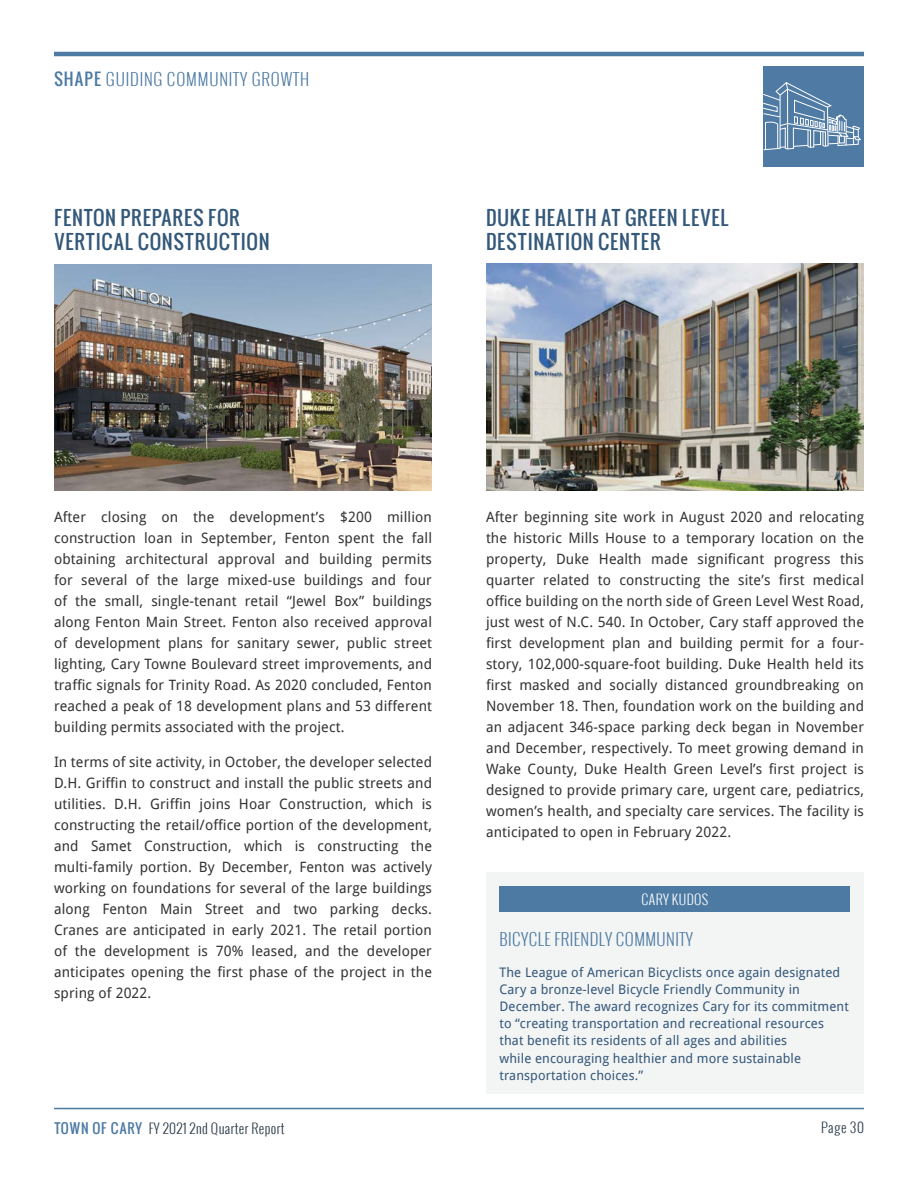
<style>
.page{position:relative;width:918px;height:1188px;background:#fff}
.page>*{position:absolute;margin:0;border:0;box-sizing:border-box;transform-origin:0 0}
.t1{font:19.5px/24px "Oswald";letter-spacing:.025em;color:#34587a}
.t2{font:300 16.5px "Oswald";letter-spacing:.05em;color:#4c7aa3}
.t3{font:300 16.5px "Oswald";letter-spacing:.025em;color:#4c7aa3}
.t4{font:14.25px/21px "Droid Sans";letter-spacing:.01em;color:#333;text-align:justify}
.t5{font:300 13.5px "Oswald";letter-spacing:.025em;color:#273847}
.t6{font:300 13.5px "Oswald";letter-spacing:.025em;color:#fff}
.t7{font:13.2px/17.2px "Droid Sans";letter-spacing:.01em;color:#34587a}
.s1{font-weight:400}
.s2{font-weight:400;color:#4c7aa3}
</style>
<div class="page">
<div style="left:764px;top:67px;width:100px;height:100px;background:#4e7aa3"></div>
<svg style="left:764px;top:82px;width:97px;height:69px"></svg>
<hr style="left:54px;top:1108px;width:810px;height:1px;background:#4c7aa3">
<hr style="left:54px;top:52px;width:810px;height:4px;background:#4c7aa3">
<img style="left:54px;top:264px;width:378px;height:226px">
<img style="left:486px;top:263px;width:378px;height:227px">
<div style="left:486px;top:872px;width:378px;height:222px;background:#f3f4f4"></div>
<div style="left:500px;top:886px;width:350px;height:26px;background:#4c7aa3"></div>
<p class="t2" style="left:54px;top:68px;width:257px"><span class="s1">SHAPE</span> GUIDING COMMUNITY GROWTH</p>
<h1 class="t1" style="left:54px;top:205px;width:217px">FENTON PREPARES FOR<br>VERTICAL CONSTRUCTION</h1>
<h1 class="t1" style="left:486px;top:205px;width:245px">DUKE HEALTH AT GREEN LEVEL<br>DESTINATION CENTER</h1>
<p class="t4" style="left:54px;top:506px;width:380px">After closing on the development’s $200 million construction loan in September, Fenton spent the fall obtaining architectural approval and building permits for several of the large mixed-use buildings and four of the small, single-tenant retail “Jewel Box” buildings along Fenton Main Street. Fenton also received approval of development plans for sanitary sewer, public street lighting, Cary Towne Boulevard street improvements, and traffic signals for Trinity Road. As 2020 concluded, Fenton reached a peak of 18 development plans and 53 different building permits associated with the project.</p>
<p class="t4" style="left:54px;top:751px;width:380px">In terms of site activity, in October, the developer selected D.H. Griffin to construct and install the public streets and utilities. D.H. Griffin joins Hoar Construction, which is constructing the retail/office portion of the development, and Samet Construction, which is constructing the multi-family portion. By December, Fenton was actively working on foundations for several of the large buildings along Fenton Main Street and two parking decks.<br>Cranes are anticipated in early 2021. The retail portion of the development is 70% leased, and the developer anticipates opening the first phase of the project in the spring of 2022.</p>
<p class="t4" style="left:486px;top:506px;width:380px">After beginning site work in August 2020 and relocating the historic Mills House to a temporary location on the property, Duke Health made significant progress this quarter related to constructing the site’s first medical office building on the north side of Green Level West Road, just west of N.C. 540. In October, Cary staff approved the first development plan and building permit for a four&shy;story, 102,000-square-foot building. Duke Health held its first masked and socially distanced groundbreaking on November 18. Then, foundation work on the building and an adjacent 346-space parking deck began in November and December, respectively. To meet growing demand in Wake County, Duke Health Green Level’s first project is designed to provide primary care, urgent care, pediatrics, women’s health, and specialty care services. The facility is anticipated to open in February 2022.</p>
<p class="t6" style="left:642px;top:890px;width:68px">CARY KUDOS</p>
<p class="t3" style="left:500px;top:928px;width:195px">BICYCLE FRIENDLY COMMUNITY</p>
<p class="t7" style="left:500px;top:963px;width:351px">The League of American Bicyclists once again designated Cary a bronze-level Bicycle Friendly Community in December. The award recognizes Cary for its commitment to “creating transportation and recreational resources that benefit its residents of all ages and abilities<br>while encouraging healthier and more sustainable transportation choices.”</p>
<p class="t5" style="left:54px;top:1119px;width:232px"><span class="s2">TOWN OF CARY</span> FY 2021 2nd Quarter Report</p>
<p class="t5" style="left:821px;top:1118px;width:44px">Page 30</p>
</div>
